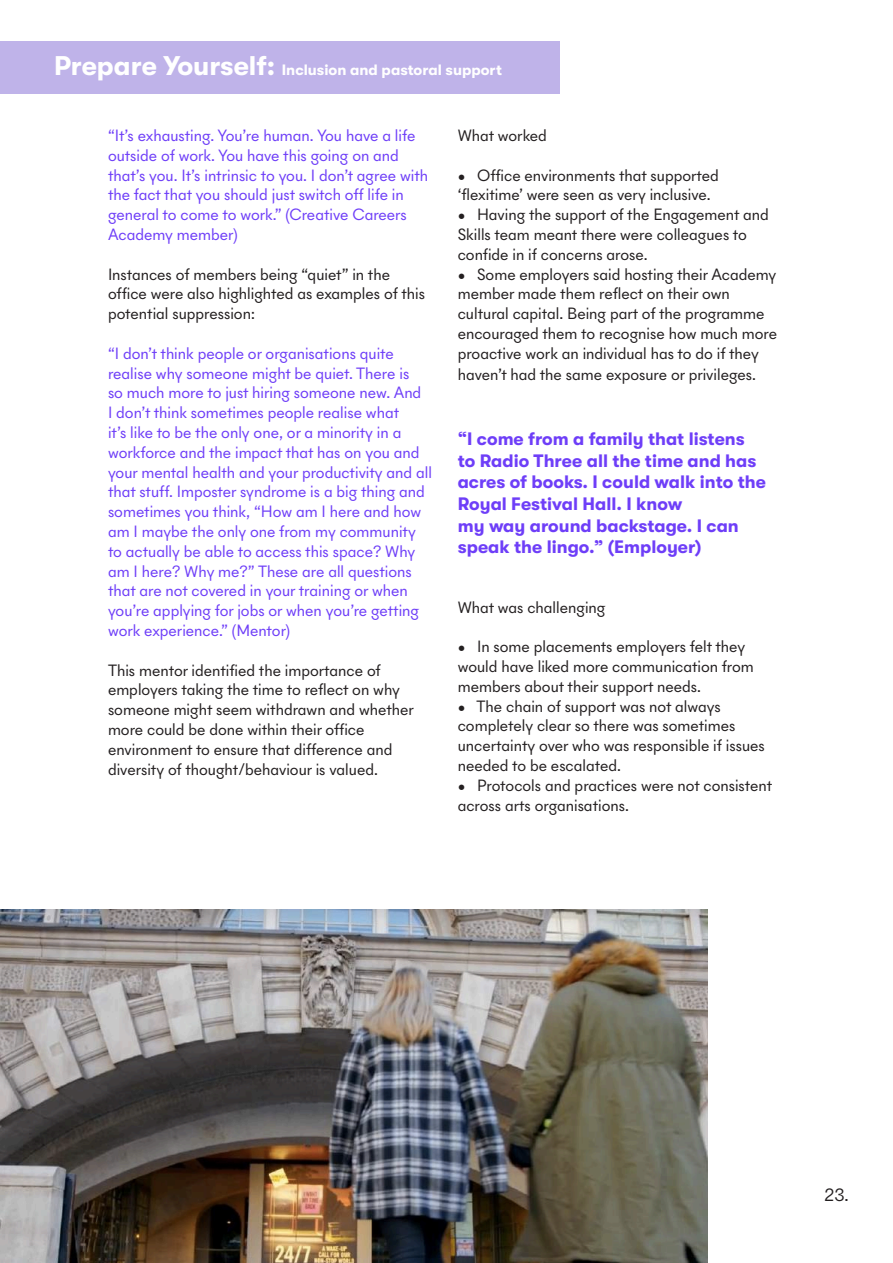
<style>
.page{position:relative;width:893px;height:1263px;background:#fff}
.page>*{position:absolute;margin:0;border:0;box-sizing:border-box;transform-origin:0 0}
.t1{font:700 18px/21.6px "GT Walsheim";color:#6e3ef8}
.t2{font:18px "New Panam Skyline";color:#231f20}
.t3{font:16.5px/19.8px "New Panam Skyline";color:#231f20}
.t4{font:16.5px/19.8px "New Panam Skyline";color:#6e3ef8}
.t5{font:700 15px "GT Walsheim";color:#fff}
.s1{font-size:27px}
</style>
<div class="page">
<img style="left:0;top:909px;width:707px;height:354px">
<div style="left:0;top:42px;width:560px;height:52px;background:#bfb3e9"></div>
<p class="t5" style="left:54px;top:61px;width:449px"><span class="s1">Prepare Yourself:</span> Inclusion and pastoral support</p>
<p class="t4" style="left:108px;top:125px;width:322px">“It’s exhausting. You’re human. You have a life outside of work. You have this going on and that’s you. It’s intrinsic to you. I don’t agree with the fact that you should just switch off life in general to come to work.” (Creative Careers Academy member)</p>
<p class="t3" style="left:108px;top:264px;width:319px">Instances of members being “quiet” in the office were also highlighted as examples of this potential suppression:</p>
<p class="t4" style="left:108px;top:343px;width:326px">“I don’t think people or organisations quite realise why someone might be quiet. There is<br>so much more to just hiring someone new. And<br>I don’t think sometimes people realise what<br>it’s like to be the only one, or a minority in a workforce and the impact that has on you and your mental health and your productivity and all that stuff. Imposter syndrome is a big thing and sometimes you think, “How am I here and how am I maybe the only one from my community to actually be able to access this space? Why am I here? Why me?” These are all questions that are not covered in your training or when you’re applying for jobs or when you’re getting work experience.” (Mentor)</p>
<p class="t3" style="left:108px;top:660px;width:307px">This mentor identified the importance of employers taking the time to reflect on why someone might seem withdrawn and whether more could be done within their office environment to ensure that difference and diversity of thought/behaviour is valued.</p>
<p class="t3" style="left:458px;top:125px;width:91px">What worked</p>
<p class="t3" style="left:458px;top:165px;width:263px">• Office environments that supported ‘flexitime’ were seen as very inclusive.</p>
<p class="t3" style="left:458px;top:204px;width:313px">• Having the support of the Engagement and<br>Skills team meant there were colleagues to confide in if concerns arose.</p>
<p class="t3" style="left:458px;top:264px;width:321px">• Some employers said hosting their Academy member made them reflect on their own cultural capital. Being part of the programme encouraged them to recognise how much more proactive work an individual has to do if they</p>
<p class="t3" style="left:458px;top:365px;width:300px">haven’t had the same exposure or privileges.</p>
<p class="t1" style="left:458px;top:428px;width:310px">“I come from a family that listens to Radio Three all the time and has acres of books. I could walk into the<br>Royal Festival Hall. I know<br>my way around backstage. I can speak the lingo.” (Employer)</p>
<p class="t3" style="left:458px;top:597px;width:149px">What was challenging</p>
<p class="t3" style="left:458px;top:636px;width:298px">• In some placements employers felt they would have liked more communication from members about their support needs.</p>
<p class="t3" style="left:458px;top:696px;width:309px">• The chain of support was not always completely clear so there was sometimes uncertainty over who was responsible if issues needed to be escalated.</p>
<p class="t3" style="left:458px;top:775px;width:316px">• Protocols and practices were not consistent across arts organisations.</p>
<p class="t2" style="left:824px;top:1184px;width:26px">23.</p>
</div>
